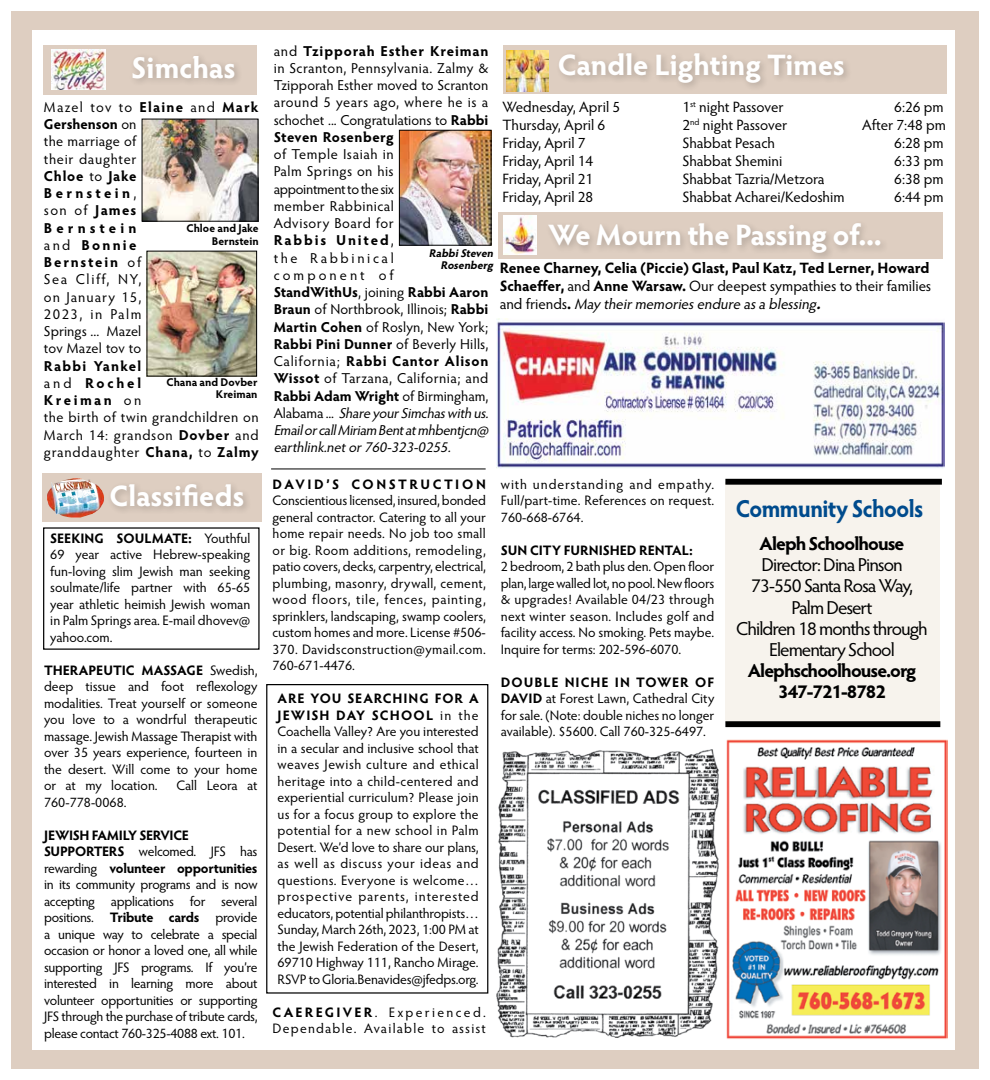
<style>
.page{position:relative;width:990px;height:1080px;background:#fff}
.page>*{position:absolute;margin:0;border:0;box-sizing:border-box;transform-origin:0 0}
.t1{font:700 30px "Hypatia Sans Pro";letter-spacing:-.005em;color:#fff}
.t2{font:700 29.62px "Hypatia Sans Pro";letter-spacing:-.005em;color:#fff}
.t3{font:700 24.38px "Hypatia Sans Pro";letter-spacing:-.025em;color:#004b8d;scale:.93 1}
.t4{font:18.75px/21.2px "Hypatia Sans Pro";letter-spacing:-.05em;color:#000;text-align:center}
.t5{font:700 18.75px/21.2px "Hypatia Sans Pro";letter-spacing:-.05em;color:#000;text-align:center}
.t6{font:15px "Hypatia Sans Pro";color:#000}
.t7{font:700 15px/18px "Hypatia Sans Pro";letter-spacing:-.005em;color:#000;text-align:justify}
.t8{font:14.38px/17.2px "Hypatia Sans Pro";letter-spacing:.035em;color:#000}
.t9{font:13.75px/16.5px "Hypatia Sans Pro";letter-spacing:-.01em;color:#000;text-align:justify}
.t10{font:13.75px/16.5px "Hypatia Sans Pro";letter-spacing:.09em;color:#000}
.t11{font:700 13.75px "Hypatia Sans Pro";letter-spacing:.005em;color:#000}
.t12{font:700 13.75px "Hypatia Sans Pro";letter-spacing:.18em;color:#000}
.t13{font:700 11.25px/11.9px "Hypatia Sans Pro";color:#000;text-align:right}
.t14{font:italic 700 11.25px/11.9px "Hypatia Sans Pro";color:#000;text-align:right}
.s1{font-weight:700}
.s2{font-style:italic}
.s3{font-weight:400}
.s4{font-weight:400;font-style:italic}
</style>
<div class="page">
<div style="left:11px;top:11px;width:968px;height:1058px;background:#decec1"></div>
<div style="left:32px;top:30px;width:923px;height:1020px;background:#fff"></div>
<div style="left:42px;top:473px;width:220px;height:48px;background:#decec1"></div>
<svg style="left:47px;top:479px;width:56px;height:38px"></svg>
<div style="left:107px;top:480px;width:145px;height:36px;background:#000;opacity:.2"></div>
<img style="left:54px;top:478px;width:36px;height:14px">
<div style="left:44px;top:45px;width:213px;height:49px;background:#decec1"></div>
<img style="left:51px;top:49px;width:55px;height:41px">
<div style="left:129px;top:52px;width:115px;height:36px;background:#000;opacity:.2"></div>
<div style="left:504px;top:45px;width:443px;height:49px;background:#decec1"></div>
<div style="left:555px;top:49px;width:298px;height:43px;background:#000;opacity:.2"></div>
<img style="left:507px;top:50px;width:42px;height:41px">
<div style="left:499px;top:212px;width:444px;height:47px;background:#decec1"></div>
<div style="left:545px;top:219px;width:345px;height:44px;background:#000;opacity:.2"></div>
<img style="left:503px;top:216px;width:33px;height:38px">
<div style="left:725px;top:482px;width:215px;height:240px;background:#f7f3ed"></div>
<div style="left:725px;top:479px;width:217px;height:6px;background:#000"></div>
<div style="left:725px;top:721px;width:215px;height:6px;background:#000"></div>
<img style="left:496px;top:750px;width:223px;height:288px">
<img style="left:497px;top:319px;width:448px;height:150px">
<img style="left:401px;top:132px;width:88px;height:112px">
<div style="left:399px;top:130px;width:92px;height:116px;border:1px solid #000"></div>
<img style="left:149px;top:253px;width:106px;height:121px">
<img style="left:144px;top:121px;width:112px;height:99px">
<div style="left:142px;top:119px;width:116px;height:103px;border:1px solid #000"></div>
<hr style="left:271px;top:469px;width:215px;height:1px;background:#000">
<div style="left:266px;top:684px;width:222px;height:310px;border:1px solid #000"></div>
<img style="left:726px;top:739px;width:222px;height:300px">
<p class="t8" style="left:274px;top:42px;width:216px;text-align:justify">and <span class="s1">Tzipporah Esther Kreiman </span>in Scranton, Pennsylvania. Zalmy &amp; Tzipporah Esther moved to Scranton around 5 years ago, where he is a schochet ... Congratulations to <span class="s1">Rabbi Steven Rosenberg</span></p>
<p class="t8" style="left:274px;top:145px;width:219px">of Temple Isaiah in<br>Palm Springs on his<br>appointment to the six<br>member Rabbinical<br>Advisory Board for<br><span class="s1">Rabbis United</span>,<br>the Rabbinical<br>component of<br><span class="s1">StandWithUs</span>, joining <span class="s1">Rabbi Aaron<br>Braun</span> of Northbrook, Illinois; <span class="s1">Rabbi<br>Martin Cohen</span> of Roslyn, New York;<br><span class="s1">Rabbi Pini Dunner</span> of Beverly Hills,<br>California; <span class="s1">Rabbi Cantor Alison<br>Wissot</span> of Tarzana, California; and<br><span class="s1">Rabbi Adam Wright</span> of Birmingham,<br>A l a b a m a . . . <span class="s2">Share yourSimchaswith us.<br>EmailorcallMiriam Bentatmhbentjcn@ earthlink.netor760-323-0255.</span></p>
<h1 class="t1" style="left:131px;top:47px;width:106px">Simchas</h1>
<h2 class="t2" style="left:558px;top:44px;width:289px">Candle Lighting Times</h2>
<p class="t6" style="left:502px;top:97px;width:119px">Wednesday, April 5</p>
<p class="t6" style="left:682px;top:97px;width:103px">1<sup>st</sup> night Passover</p>
<p class="t6" style="left:894px;top:97px;width:51px">6:26 pm</p>
<p class="t6" style="left:502px;top:115px;width:104px">Thursday, April 6</p>
<p class="t6" style="left:682px;top:115px;width:106px">2<sup>nd</sup> night Passover</p>
<p class="t6" style="left:862px;top:115px;width:85px">After 7:48 pm</p>
<p class="t6" style="left:502px;top:133px;width:85px">Friday, April 7</p>
<p class="t6" style="left:682px;top:133px;width:94px">Shabbat Pesach</p>
<p class="t6" style="left:894px;top:133px;width:51px">6:28 pm</p>
<p class="t6" style="left:502px;top:151px;width:92px">Friday, April 14</p>
<p class="t6" style="left:682px;top:151px;width:101px">Shabbat Shemini</p>
<p class="t6" style="left:894px;top:151px;width:51px">6:33 pm</p>
<p class="t6" style="left:502px;top:169px;width:92px">Friday, April 21</p>
<p class="t6" style="left:682px;top:169px;width:144px">Shabbat Tazria/Metzora</p>
<p class="t6" style="left:894px;top:169px;width:51px">6:38 pm</p>
<p class="t6" style="left:502px;top:187px;width:92px">Friday, April 28</p>
<p class="t6" style="left:682px;top:187px;width:164px">Shabbat Acharei/Kedoshim</p>
<p class="t6" style="left:894px;top:187px;width:51px">6:44 pm</p>
<p class="t8" style="left:44px;top:98px;width:216px">Mazel tov to <span class="s1">Elaine</span> and <span class="s1">Mark<br>Gershenson</span> on<br>the marriage of<br>their daughter<br><span class="s1">Chloe</span> to <span class="s1">Jake<br>Bernstein</span>,<br>son of <span class="s1">James<br>Bernstein<br></span>and <span class="s1">Bonnie<br>Bernstein</span> of<br>Sea Cliff, NY,<br>on January 15,<br>2023, in Palm<br>Springs ... Mazel<br>tov Mazel tov to</p>
<p class="t8" style="left:44px;top:357px;width:216px"><span class="s1">Rabbi Yankel<br></span>and <span class="s1">Rochel<br>Kreiman</span> on<br>the birth of twin grandchildren on<br>March 14: grandson <span class="s1">Dovber</span> and granddaughter <span class="s1">Chana,</span> to <span class="s1">Zalmy</span></p>
<p class="t13" style="left:187px;top:221px;width:74px;line-height:13.5px">Chloe and Jake<br>Bernstein</p>
<h2 class="t2" style="left:548px;top:214px;width:335px">We Mourn the Passing of...</h2>
<p class="t14" style="left:429px;top:246px;width:68px">RabbiSteven<br>Rosenberg</p>
<p class="t7" style="left:500px;top:258px;width:433px">Renee Charney, Celia (Piccie) Glast, Paul Katz, Ted Lerner, Howard Schaeffer, <span class="s3">and</span> Anne Warsaw. <span class="s3">Our deepest sympathies to their families a n d fr i e n d s</span> . <span class="s4">May theirmemoriesendure asa blessing</span><span class="s2">.</span></p>
<p class="t13" style="left:167px;top:375px;width:93px">Chana and Dovber<br>Kreiman</p>
<h2 class="t2" style="left:109px;top:475px;width:137px">Classifieds</h2>
<p class="t9" style="left:50px;top:529px;width:202px"><span class="s1">SEEKING SOULMATE:</span> Youthful 69 year active Hebrew-speaking fun-loving slim Jewish man seeking soulmate/life partner with 65-65 year athletic heimish Jewish woman in Palm Springs area. E-mail dhovev@ yahoo.com.</p>
<p class="t9" style="left:44px;top:661px;width:215px"><span class="s1">THERAPEUTIC MASSAGE</span> Swedish, deep tissue and foot reflexology modalities. Treat yourself or someone you love to a wondrful therapeutic massage. Jewish Massage Therapist with over 35 years experience, fourteen in the desert. Will come to your home or at my location.</p>
<p class="t9" style="left:177px;top:777px;width:82px">Call Leora at</p>
<p class="t9" style="left:44px;top:793px;width:84px">760-778-0068.</p>
<p class="t9" style="left:44px;top:826px;width:215px;text-align:left"><span class="s1">JEWISH FAMILY SERVICE SUPPORTERS</span> welcomed. JFS has rewarding <span class="s1">volunteer opportunities </span>in its community programs and is now accepting applications for several positions. <span class="s1">Tribute cards</span> provide a unique way to celebrate a special occasion or honor a loved one, all while supporting JFS programs. If you’re interested in learning more about volunteer opportunities or supporting JFS through the purchase of tribute cards, please contact 760-325-4088 ext. 101.</p>
<p class="t12" style="left:272px;top:474px;width:215px">DAVID’S CONSTRUCTION</p>
<p class="t9" style="left:272px;top:492px;width:215px">Conscientious licensed, insured, bonded general contractor. Catering to all your home repair needs. No job too small or big. Room additions, remodeling, patio covers, decks, carpentry, electrical, plumbing, masonry, drywall, cement, wood floors, tile, fences, painting, sprinklers, landscaping, swamp coolers, custom homes and more. License #506- 370. Davidsconstruction@ymail.com.<br>760-671-4476.</p>
<p class="t9" style="left:277px;top:690px;width:203px"><span class="s1">ARE YOU SEARCHING FOR A JEWISH DAY SCHOOL</span> in the Coachella Valley? Are you interested in a secular and inclusive school that weaves Jewish culture and ethical heritage into a child-centered and experiential curriculum? Please join us for a focus group to explore the potential for a new school in Palm Desert. We’d love to share our plans, as well as discuss your ideas and questions. Everyone is welcome… prospective parents, interested educators, potential philanthropists… Sunday, March 26th, 2023, 1:00 PM at the Jewish Federation of the Desert, 69710 Highway 111, Rancho Mirage.<br>RSVP to Gloria.Benavides@jfedps.org.</p>
<p class="t10" style="left:272px;top:1004px;width:215px"><span class="s1">CAEREGIVER</span>. Experienced.<br>Dependable. Available to assist</p>
<p class="t9" style="left:501px;top:476px;width:215px">with understanding and empathy.<br>Full/part-time. References on request.<br>760-668-6764.</p>
<p class="t11" style="left:501px;top:540px;width:194px">SUN CITY FURNISHED RENTAL:</p>
<p class="t9" style="left:501px;top:558px;width:215px">2 bedroom, 2 bath plus den. Open floor plan, large walled lot, no pool. New floors &amp; upgrades! Available 04/23 through next winter season. Includes golf and facility access. No smoking. Pets maybe.<br>Inquire for terms: 202-596-6070.</p>
<p class="t9" style="left:501px;top:674px;width:215px"><span class="s1">DOUBLE NICHE IN TOWER OF DAVID</span> at Forest Lawn, Cathedral City for sale. (Note: double niches no longer available). $5600. Call 760-325-6497.</p>
<h3 class="t3" style="left:736px;top:491px;width:203px">Community Schools</h3>
<h3 class="t5" style="left:760px;top:532px;width:146px">Aleph Schoolhouse</h3>
<h3 class="t4" style="left:736px;top:553px;width:193px">Director: Dina Pinson<br>73-550 Santa Rosa Way,<br>Palm Desert<br>Children 18 months through<br>Elementary School</h3>
<h3 class="t5" style="left:748px;top:659px;width:170px">Alephschoolhouse.org<br>347-721-8782</h3>
</div>
